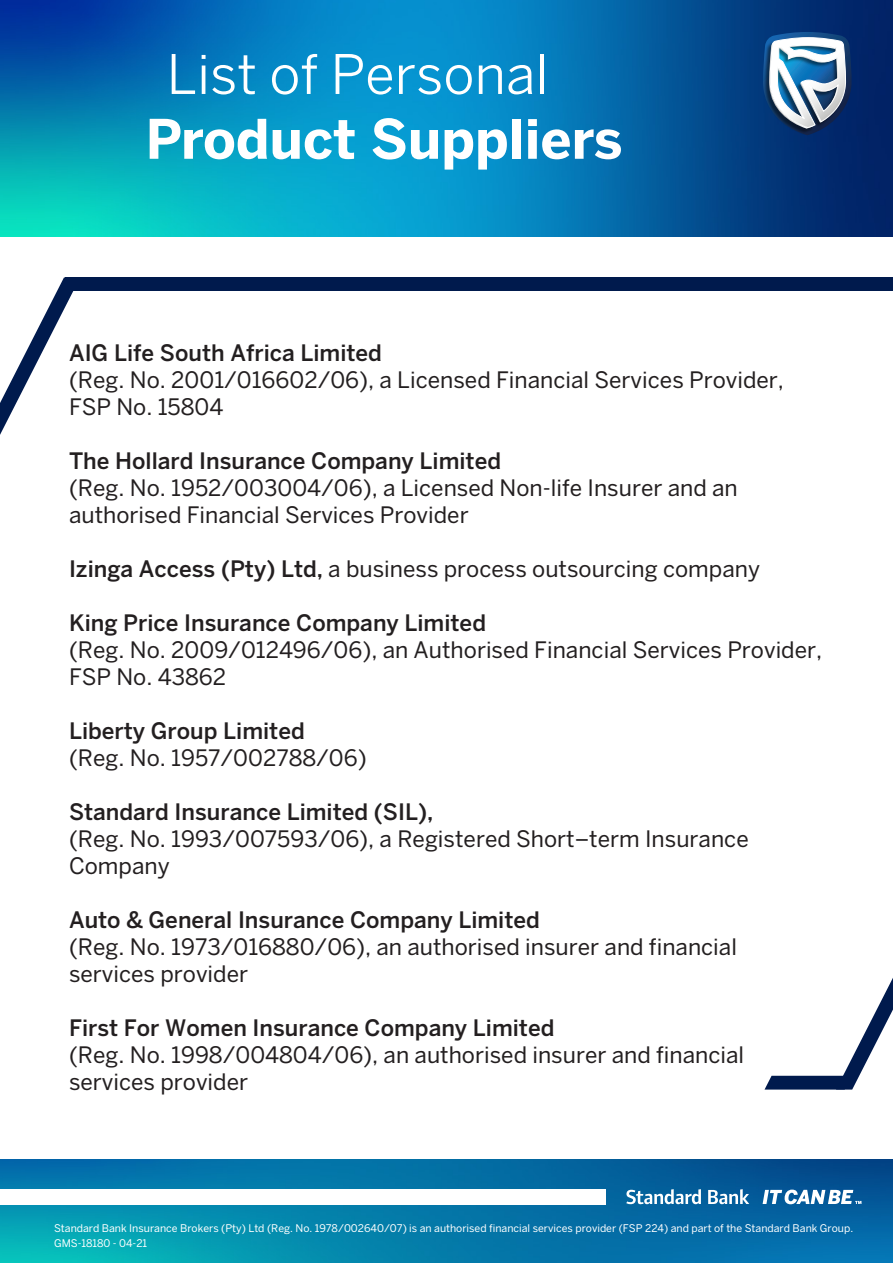
<style>
.page{position:relative;width:893px;height:1263px;background:#fff}
.page>*{position:absolute;margin:0;border:0;box-sizing:border-box;transform-origin:0 0}
.t1{font:700 54px/64.8px "Benton Sans";color:#fff}
._03__body__9_14{font:22.5px/27px "Benton Sans";color:#231f20}
._03__body__9_14-2{font:500 22.5px "Benton Sans";color:#231f20}
._03__body__9_14-3{font:10.5px "Benton Sans";color:#fff}
.s1{font-weight:400}
.s2{font-weight:500}
</style>
<div class="page">
<img style="left:0;top:0;width:893px;height:236px">
<img style="left:0;top:1159px;width:893px;height:104px">
<svg style="left:762px;top:32px;width:90px;height:103px"></svg>
<svg style="left:0;top:277px;width:74px;height:158px"></svg>
<div style="left:66px;top:277px;width:827px;height:14px;background:#001a4d"></div>
<div style="left:0;top:1189px;width:606px;height:15px;background:#fff"></div>
<svg style="left:765px;top:978px;width:128px;height:111px"></svg>
<svg style="left:626px;top:1189px;width:75px;height:15px"></svg>
<svg style="left:708px;top:1189px;width:41px;height:15px"></svg>
<svg style="left:763px;top:1189px;width:98px;height:15px"></svg>
<p class="t1" style="left:146px;top:43px;width:478px;text-indent:21px"><span class="s1">List of Personal<br></span>Product Suppliers</p>
<p class="_03__body__9_14-2" style="left:69px;top:339px;width:315px">AIG Life South Africa Limited</p>
<p class="_03__body__9_14" style="left:69px;top:366px;width:717px">(Reg. No. 2001/016602/06), a Licensed Financial Services Provider,<br>FSP No. 15804</p>
<p class="_03__body__9_14" style="left:69px;top:447px;width:670px"><span class="s2">The Hollard Insurance Company Limited<br></span>(Reg. No. 1952/003004/06), a Licensed Non-life Insurer and an authorised Financial Services Provider</p>
<p class="_03__body__9_14" style="left:69px;top:555px;width:692px"><span class="s2">Izinga Access (Pty) Ltd,</span> a business process outsourcing company</p>
<p class="_03__body__9_14" style="left:69px;top:609px;width:755px"><span class="s2">King Price Insurance Company Limited<br></span>(Reg. No. 2009/012496/06), an Authorised Financial Services Provider,<br>FSP No. 43862</p>
<p class="_03__body__9_14" style="left:69px;top:717px;width:299px"><span class="s2">Liberty Group Limited<br></span>(Reg. No. 1957/002788/06)</p>
<p class="_03__body__9_14" style="left:69px;top:798px;width:681px"><span class="s2">Standard Insurance Limited (SIL),<br></span>(Reg. No. 1993/007593/06), a Registered Short–term Insurance<br>Company</p>
<p class="_03__body__9_14" style="left:69px;top:906px;width:669px"><span class="s2">Auto &amp; General Insurance Company Limited<br></span>(Reg. No. 1973/016880/06), an authorised insurer and financial services provider</p>
<p class="_03__body__9_14" style="left:69px;top:1014px;width:677px"><span class="s2">First For Women Insurance Company Limited<br></span>(Reg. No. 1998/004804/06), an authorised insurer and financial services provider</p>
<p class="_03__body__9_14-3" style="left:54px;top:1222px;width:801px">Standard Bank Insurance Brokers (Pty) Ltd (Reg. No. 1978/002640/07) is an authorised financial services provider (FSP 224) and part of the Standard Bank Group.</p>
<p class="_03__body__9_14-3" style="left:54px;top:1236px;width:95px">GMS-18180 - 04-21</p>
</div>
